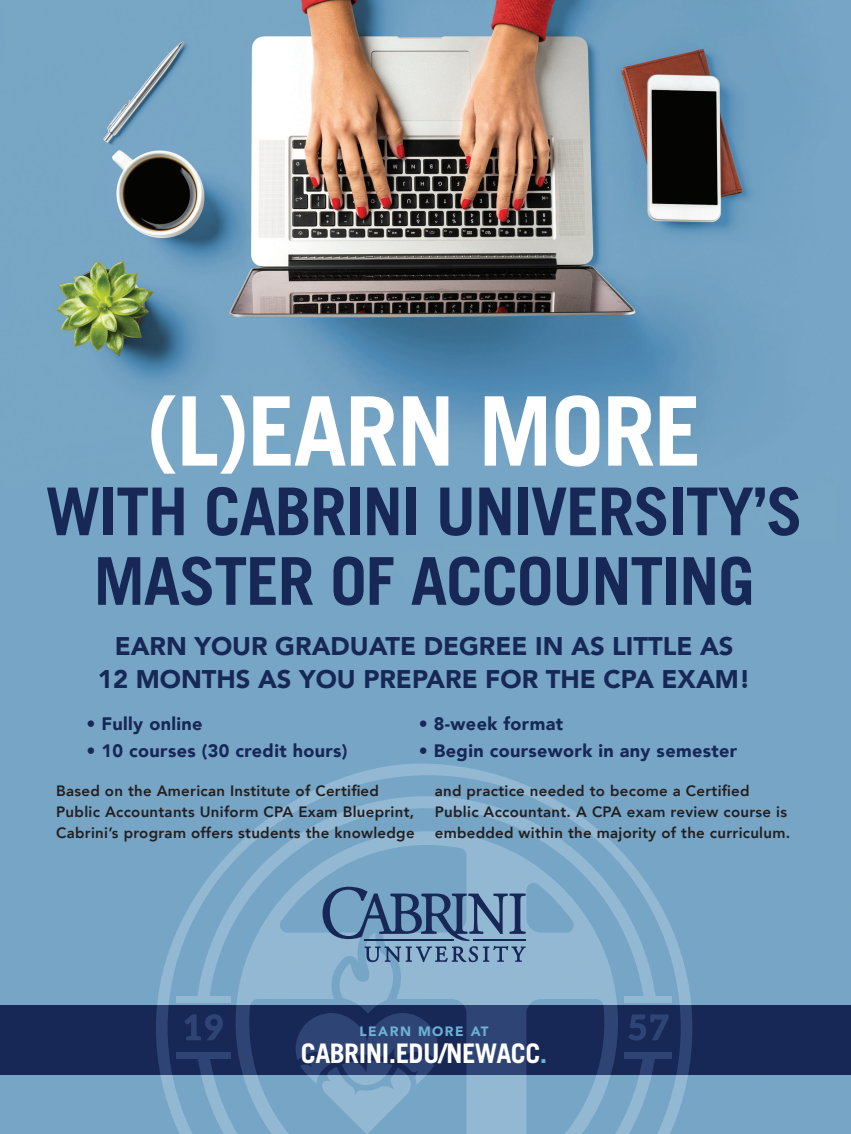
<style>
.page{position:relative;width:851px;height:1134px;background:#fff}
.page>*{position:absolute;margin:0;border:0;box-sizing:border-box;transform-origin:0 0}
.t1{font:700 96px "Trade Gothic";letter-spacing:-.02em;color:#fff}
.t2{font:700 66px "Trade Gothic";letter-spacing:-.02em;color:#172756}
.t3{font:700 27px "Trade Gothic";letter-spacing:-.02em;color:#fff}
.t4{font:900 25.5px/33px "Avenir";color:#172756;text-align:center}
.t5{font:900 18px "Avenir";letter-spacing:.02em;color:#172756}
.t6{font:800 15px/21px "Avenir";letter-spacing:.02em;color:#231f20}
.t7{font:900 13.5px "Avenir";letter-spacing:.11em;color:#6cb2d5}
.s1{color:#6cb2d5}
</style>
<div class="page">
<img style="left:0;top:0;width:850px;height:1134px">
<div style="left:0;top:1006px;width:850px;height:69px;background:#172756"></div>
<svg style="left:156px;top:764px;width:536px;height:370px;background:#6d96b8"></svg>
<svg style="left:235px;top:997px;width:383px;height:137px"></svg>
<svg style="left:197px;top:796px;width:458px;height:201px;background:#81acca"></svg>
<svg style="left:600px;top:1054px;width:55px;height:80px;background:#688eb1"></svg>
<svg style="left:197px;top:1054px;width:57px;height:80px;background:#688eb1"></svg>
<div style="left:176px;top:996px;width:54px;height:7px;background:#92b8d3"></div>
<div style="left:176px;top:1052px;width:54px;height:7px;background:#2e4474"></div>
<div style="left:624px;top:996px;width:48px;height:7px;background:#92b8d3"></div>
<div style="left:624px;top:1052px;width:48px;height:7px;background:#2e4474"></div>
<svg style="left:184px;top:1014px;width:39px;height:26px"></svg>
<svg style="left:628px;top:1014px;width:40px;height:27px"></svg>
<svg style="left:295px;top:887px;width:230px;height:247px;background:#6384a8"></svg>
<p class="t1" style="left:146px;top:372px;width:556px">(L)EARN MORE</p>
<p class="t2" style="left:45px;top:471px;width:758px">WITH CABRINI UNIVERSITY’S</p>
<p class="t2" style="left:93px;top:541px;width:662px">MASTER OF ACCOUNTING</p>
<p class="t4" style="left:98px;top:629px;width:653px">EARN YOUR GRADUATE DEGREE IN AS LITTLE AS<br>12 MONTHS AS YOU PREPARE FOR THE CPA EXAM!</p>
<p class="t5" style="left:86px;top:708px;width:118px">• Fully online</p>
<p class="t5" style="left:86px;top:736px;width:262px">• 10 courses (30 credit hours)</p>
<p class="t5" style="left:419px;top:708px;width:146px">• 8-week format</p>
<p class="t5" style="left:419px;top:736px;width:320px">• Begin coursework in any semester</p>
<p class="t6" style="left:56px;top:780px;width:360px">Based on the American Institute of Certified<br>Public Accountants Uniform CPA Exam Blueprint,<br>Cabrini’s program offers students the knowledge</p>
<p class="t6" style="left:435px;top:780px;width:357px">and practice needed to become a Certified<br>Public Accountant. A CPA exam review course is embedded within the majority of the curriculum.</p>
<p class="t7" style="left:359px;top:1019px;width:131px">LEARN MORE AT</p>
<p class="t3" style="left:301px;top:1037px;width:248px">CABRINI.EDU/NEWACC<span class="s1">.</span></p>
</div>
